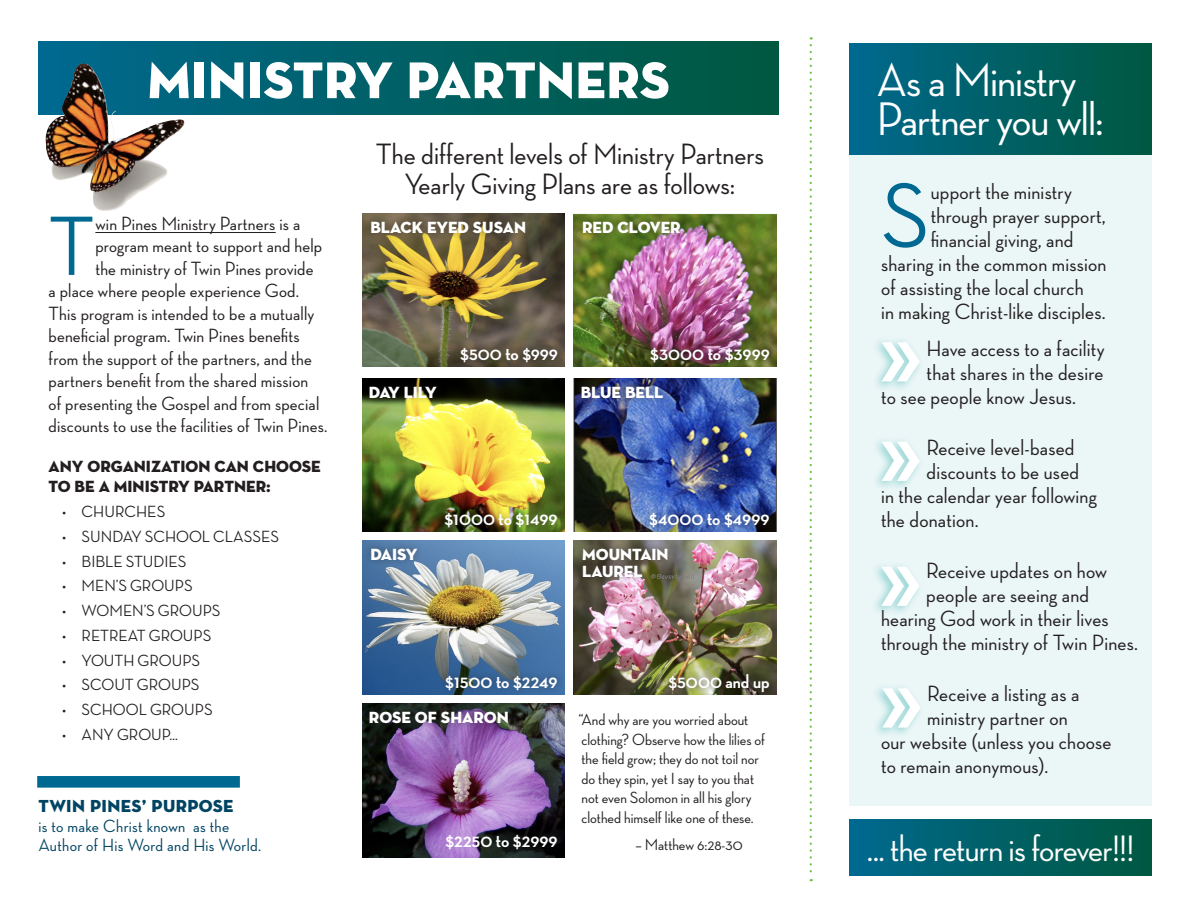
<style>
.page{position:relative;width:1188px;height:918px;background:#fff}
.page>*{position:absolute;margin:0;border:0;box-sizing:border-box;transform-origin:0 0}
.t1{font:500 93.15px "Neutra Display";color:#006991}
.t2{font:500 85.65px "Neutra Display";color:#006991}
.t3{font:52.5px "Neutra Display PS Titling";letter-spacing:.01em;color:#fff}
.t4{font:500 48px/39px "Neutra Display";letter-spacing:-.02em;color:#fff}
.t5{font:500 37.5px "Neutra Display";letter-spacing:-.02em;color:#fff}
.t6{font:500 30px/30px "Neutra Display";color:#231f20;text-align:center}
.t7{font:500 22.5px "Neutra Display";letter-spacing:.01em;color:#231f20}
.t8{font:500 19.5px "Neutra Display";letter-spacing:.01em;color:#231f20}
.t9{font:700 19.5px "Neutra Display";color:#fff}
.t10{font:500 18px/19.5px "Neutra Display";letter-spacing:.02em;color:#004462}
.t11{font:17.7px "Neutra Display PS Titling";letter-spacing:.02em;color:#004462}
.t12{font:500 16.5px/19.5px "Neutra Display";color:#231f20}
.t13{font:16.5px/16.5px "Neutra Display PS Titling";color:#fff}
.t14{font:16.5px/19.5px "Neutra Display PS Titling";color:#231f20}
</style>
<div class="page">
<svg style="left:810px;top:37px;width:2px;height:844px"></svg>
<hr style="left:95px;top:232px;width:181px;height:1px;background:#231f20">
<div style="left:39px;top:42px;width:739px;height:72px;background:linear-gradient(to right,#00698e,#00583f)"></div>
<div style="left:850px;top:111px;width:302px;height:695px;background:#ebf6f7"></div>
<div style="left:850px;top:44px;width:302px;height:110px;background:linear-gradient(to right,#00688e,#00583f)"></div>
<div style="left:850px;top:820px;width:302px;height:56px;background:linear-gradient(to right,#00688e,#00583f)"></div>
<div style="left:871px;top:337px;width:53px;height:55px;background:#009d95;opacity:.39"></div>
<svg style="left:882px;top:342px;width:38px;height:39px"></svg>
<div style="left:871px;top:436px;width:53px;height:56px;background:#009d95;opacity:.39"></div>
<svg style="left:882px;top:442px;width:38px;height:39px"></svg>
<div style="left:871px;top:561px;width:53px;height:56px;background:#009d95;opacity:.39"></div>
<svg style="left:881px;top:567px;width:39px;height:39px"></svg>
<div style="left:872px;top:683px;width:53px;height:55px;background:#009d95;opacity:.39"></div>
<svg style="left:882px;top:688px;width:39px;height:40px"></svg>
<div style="left:37px;top:776px;width:203px;height:12px;background:#006991"></div>
<img style="left:362px;top:213px;width:203px;height:154px">
<img style="left:362px;top:378px;width:203px;height:154px">
<img style="left:362px;top:704px;width:203px;height:153px">
<img style="left:574px;top:213px;width:203px;height:154px">
<img style="left:574px;top:378px;width:203px;height:154px">
<img style="left:574px;top:541px;width:203px;height:153px">
<img style="left:362px;top:541px;width:203px;height:153px">
<div style="left:576px;top:541px;width:99px;height:43px;background:#231f20;opacity:.5"></div>
<div style="left:364px;top:541px;width:60px;height:27px;background:#231f20;opacity:.5"></div>
<div style="left:362px;top:704px;width:153px;height:27px;background:#231f20;opacity:.5"></div>
<div style="left:574px;top:378px;width:96px;height:27px;background:#231f20;opacity:.5"></div>
<div style="left:362px;top:378px;width:81px;height:27px;background:#231f20;opacity:.5"></div>
<div style="left:576px;top:214px;width:112px;height:26px;background:#231f20;opacity:.5"></div>
<div style="left:363px;top:214px;width:170px;height:26px;background:#231f20;opacity:.5"></div>
<div style="left:454px;top:341px;width:111px;height:28px;background:#231f20;opacity:.5"></div>
<div style="left:644px;top:341px;width:133px;height:28px;background:#231f20;opacity:.5"></div>
<div style="left:438px;top:506px;width:127px;height:28px;background:#231f20;opacity:.5"></div>
<div style="left:643px;top:506px;width:133px;height:28px;background:#231f20;opacity:.5"></div>
<div style="left:439px;top:669px;width:126px;height:28px;background:#231f20;opacity:.5"></div>
<div style="left:662px;top:667px;width:114px;height:32px;background:#231f20;opacity:.5"></div>
<img style="left:45px;top:64px;width:123px;height:147px">
<p class="t3" style="left:147px;top:47px;width:524px">MINISTRY PARTNERS</p>
<p class="t2" style="left:49px;top:200px;width:47px">T</p>
<p class="t8" style="left:95px;top:213px;width:206px">win Pines Ministry Partners is a</p>
<p class="t8" style="left:95px;top:235px;width:228px">program meant to support and help</p>
<p class="t8" style="left:95px;top:258px;width:220px">the ministry of Twin Pines provide</p>
<p class="t8" style="left:49px;top:280px;width:252px">a place where people experience God.</p>
<p class="t8" style="left:49px;top:303px;width:267px">This program is intended to be a mutually</p>
<p class="t8" style="left:49px;top:325px;width:253px">beneficial program. Twin Pines benefits</p>
<p class="t8" style="left:49px;top:348px;width:265px">from the support of the partners, and the</p>
<p class="t8" style="left:49px;top:370px;width:261px">partners benefit from the shared mission</p>
<p class="t8" style="left:49px;top:393px;width:272px">of presenting the Gospel and from special</p>
<p class="t8" style="left:49px;top:415px;width:280px">discounts to use the facilities of Twin Pines.</p>
<p class="t14" style="left:49px;top:456px;width:274px">ANY ORGANIZATION CAN CHOOSE<br>TO BE A MINISTRY PARTNER:</p>
<p class="t12" style="left:62px;top:502px;width:105px">• CHURCHES</p>
<p class="t12" style="left:62px;top:527px;width:219px">• SUNDAY SCHOOL CLASSES</p>
<p class="t12" style="left:62px;top:552px;width:126px">• BIBLE STUDIES</p>
<p class="t12" style="left:62px;top:576px;width:132px">• MEN’S GROUPS</p>
<p class="t12" style="left:62px;top:601px;width:160px">• WOMEN’S GROUPS</p>
<p class="t12" style="left:62px;top:626px;width:151px">• RETREAT GROUPS</p>
<p class="t12" style="left:62px;top:651px;width:140px">• YOUTH GROUPS</p>
<p class="t12" style="left:62px;top:675px;width:139px">• SCOUT GROUPS</p>
<p class="t12" style="left:62px;top:700px;width:152px">• SCHOOL GROUPS</p>
<p class="t12" style="left:62px;top:725px;width:118px">• ANY GROUP…</p>
<p class="t11" style="left:38px;top:795px;width:197px">TWIN PINES’ PURPOSE</p>
<p class="t10" style="left:38px;top:816px;width:224px">is to make Christ known as the<br>Author of His Word and His World.</p>
<p class="t6" style="left:376px;top:139px;width:389px">The different levels of Ministry Partners<br>Yearly Giving Plans are as follows:</p>
<p class="t13" style="left:370px;top:219px;width:157px">BLACK EYED SUSAN</p>
<p class="t13" style="left:582px;top:219px;width:100px">RED CLOVER</p>
<p class="t9" style="left:460px;top:343px;width:99px">$500 to $999</p>
<p class="t9" style="left:650px;top:343px;width:121px">$3000 to $3999</p>
<p class="t13" style="left:369px;top:383px;width:69px">DAY LILY</p>
<p class="t13" style="left:581px;top:383px;width:84px">BLUE BELL</p>
<p class="t13" style="left:370px;top:546px;width:49px">DAISY</p>
<p class="t9" style="left:444px;top:508px;width:115px">$1000 to $1499</p>
<p class="t9" style="left:649px;top:508px;width:122px">$4000 to $4999</p>
<p class="t13" style="left:582px;top:546px;width:88px">MOUNTAIN<br>LAUREL</p>
<p class="t9" style="left:445px;top:671px;width:114px">$1500 to $2249</p>
<p class="t9" style="left:668px;top:671px;width:103px">$5000 and up</p>
<p class="t13" style="left:369px;top:709px;width:142px">ROSE OF SHARON</p>
<p class="t9" style="left:445px;top:830px;width:114px">$2250 to $2999</p>
<p class="t12" style="left:578px;top:710px;width:188px">“And why are you worried about clothing? Observe how the lilies of the field grow; they do not toil nor do they spin, yet I say to you that not even Solomon in all his glory clothed himself like one of these.</p>
<p class="t12" style="left:635px;top:835px;width:109px">– Matthew 6:28-30</p>
<p class="t4" style="left:877px;top:61px;width:229px">As a Ministry<br>Partner you wll:</p>
<p class="t1" style="left:881px;top:165px;width:50px">S</p>
<p class="t7" style="left:931px;top:179px;width:143px">upport the ministry</p>
<p class="t7" style="left:931px;top:203px;width:177px">through prayer support,</p>
<p class="t7" style="left:931px;top:227px;width:144px">financial giving, and</p>
<p class="t7" style="left:881px;top:251px;width:227px">sharing in the common mission</p>
<p class="t7" style="left:881px;top:275px;width:204px">of assisting the local church</p>
<p class="t7" style="left:881px;top:299px;width:226px">in making Christ-like disciples.</p>
<p class="t7" style="left:927px;top:337px;width:180px">Have access to a facility</p>
<p class="t7" style="left:927px;top:361px;width:178px">that shares in the desire</p>
<p class="t7" style="left:881px;top:385px;width:196px">to see people know Jesus.</p>
<p class="t7" style="left:927px;top:436px;width:149px">Receive level-based</p>
<p class="t7" style="left:927px;top:460px;width:154px">discounts to be used</p>
<p class="t7" style="left:881px;top:484px;width:217px">in the calendar year following</p>
<p class="t7" style="left:881px;top:508px;width:99px">the donation.</p>
<p class="t7" style="left:926px;top:559px;width:182px">Receive updates on how</p>
<p class="t7" style="left:926px;top:583px;width:164px">people are seeing and</p>
<p class="t7" style="left:881px;top:607px;width:229px">hearing God work in their lives</p>
<p class="t7" style="left:881px;top:631px;width:258px">through the ministry of Twin Pines.</p>
<p class="t7" style="left:927px;top:682px;width:154px">Receive a listing as a</p>
<p class="t7" style="left:927px;top:706px;width:142px">ministry partner on</p>
<p class="t7" style="left:881px;top:730px;width:232px">our website (unless you choose</p>
<p class="t7" style="left:881px;top:754px;width:169px">to remain anonymous).</p>
<p class="t5" style="left:867px;top:828px;width:269px">... the return is forever!!!</p>
</div>
